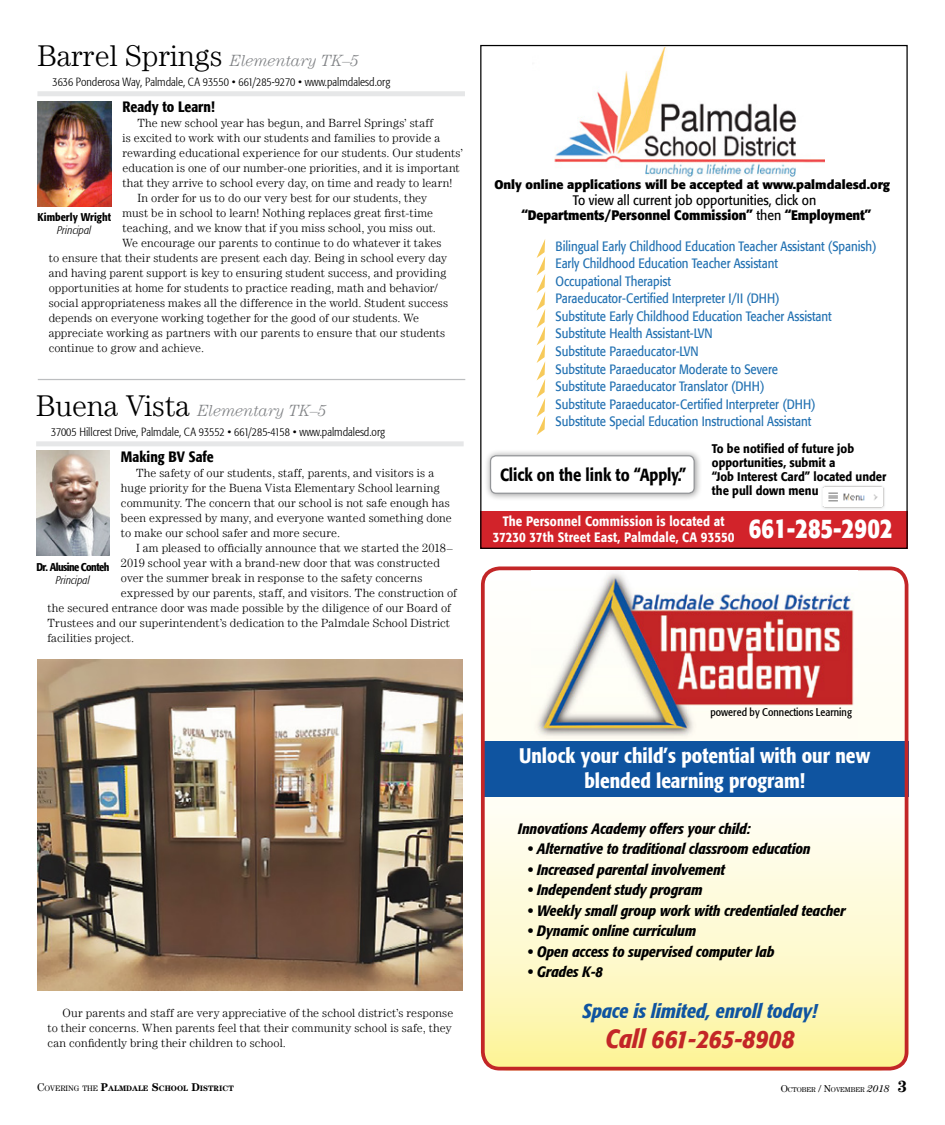
<style>
.page{position:relative;width:945px;height:1125px;background:#fff}
.page>*{position:absolute;margin:0;border:0;box-sizing:border-box;transform-origin:0 0}
.t1{font:700 27.12px "Formata";color:#fff;scale:.8 1}
.t2{font:italic 500 condensed 26.25px "Formata";letter-spacing:.005em;color:#c32627}
.t3{font:500 condensed 21px/25.2px "Formata";color:#fff;text-align:center}
.t4{font:italic 500 condensed 20px "Formata";color:#0f54a0}
.t5{font:500 17.5px "Formata";letter-spacing:-.005em;color:#000;scale:.85 1}
.t6{font:italic 300 16.25px "Century LT";letter-spacing:-.005em;color:#808285}
.t7{font:italic 500 condensed 15px "Formata";color:#000}
.t8{font:500 condensed 15px "Formata";color:#000}
.t9{font:700 13.75px/15.5px "Formata";letter-spacing:-.005em;color:#000;text-align:center;scale:.9 1}
.t10{font:500 13.62px/15.6px "Formata";letter-spacing:.015em;color:#fff;text-align:center;scale:.85 1}
.t11{font:13.5px/17.6px "Formata";letter-spacing:-.005em;color:#2271b2;scale:.85 1}
.t12{font:500 12.5px/14.2px "Formata";color:#000;scale:.9 1}
.t13{font:700 12.5px "Formata";color:#000}
.t14{font:300 11.88px/15px "Century LT";letter-spacing:.01em;color:#000}
.t15{font:300 condensed 11.88px "Formata";color:#000}
.t16{font:condensed 11.25px "Formata";color:#000}
.t17{font:italic 300 condensed 11.25px "Formata";letter-spacing:.005em;color:#000}
.t18{font:500 condensed 11.25px "Formata";letter-spacing:-.035em;color:#000}
.t19{font:500 condensed 11.25px "Formata";color:#000}
.t20{font:700 7.88px "Century LT";color:#000}
.t21{font:7px "Century LT";color:#000}
.s1{font-style:normal;font-size:30px;color:#000}
.s2{font-weight:400}
.s3{font-weight:400;font-size:11.25px}
.s4{font-size:11.25px}
.s5{font-size:10px}
.s6{font-style:italic;font-size:10px}
.s7{font-weight:700;font-size:16.25px}
</style>
<div class="page">
<div style="left:37px;top:91px;width:428px;height:5px;background:#e6e7e8"></div>
<img style="left:37px;top:101px;width:74px;height:105px">
<div style="left:36px;top:441px;width:428px;height:5px;background:#e6e7e8"></div>
<img style="left:36px;top:451px;width:74px;height:105px">
<img style="left:38px;top:660px;width:425px;height:331px">
<hr style="left:38px;top:379px;width:427px;height:1px;background:#bcbec0">
<svg style="left:481px;top:566px;width:427px;height:500px"></svg>
<div style="left:481px;top:741px;width:427px;height:56px;background:#0f54a0"></div>
<div style="left:481px;top:567px;width:427px;height:504px;border:4px solid #c32627;border-radius:17px"></div>
<img style="left:532px;top:571px;width:325px;height:168px">
<div style="left:484px;top:449px;width:219px;height:52px;background:#000;opacity:.4"></div>
<div style="left:491px;top:456px;width:203px;height:37px;background:#fff;border-radius:6px"></div>
<div style="left:490px;top:455px;width:205px;height:39px;border:1px solid #939598;border-radius:6px"></div>
<div style="left:480px;top:512px;width:428px;height:37px;background:#d2232a"></div>
<img style="left:554px;top:48px;width:270px;height:129px">
<img style="left:822px;top:485px;width:63px;height:24px">
<svg style="left:537px;top:239px;width:8px;height:196px"></svg>
<h3 class="t6" style="left:37px;top:51px;width:323px"><span class="s1">Barrel Springs</span> Elementary TK–5</h3>
<p class="t15" style="left:52px;top:75px;width:340px">3636 Ponderosa Way, Palmdale, CA 93550 • 661/285-9270 • www.palmdalesd.org</p>
<p class="t8" style="left:122px;top:97px;width:94px">Ready to Learn!</p>
<p class="t14" style="left:137px;top:115px;width:297px">The new school year has begun, and Barrel Springs’ staff</p>
<p class="t14" style="left:122px;top:130px;width:319px">is excited to work with our students and families to provide a</p>
<p class="t14" style="left:122px;top:145px;width:342px">rewarding educational experience for our students. Our students’</p>
<p class="t14" style="left:122px;top:160px;width:339px">education is one of our number-one priorities, and it is important</p>
<p class="t14" style="left:122px;top:175px;width:331px">that they arrive to school every day, on time and ready to learn!</p>
<p class="t14" style="left:137px;top:190px;width:291px">In order for us to do our very best for our students, they</p>
<p class="t14" style="left:122px;top:205px;width:312px">must be in school to learn! Nothing replaces great first-time</p>
<p class="t14" style="left:122px;top:220px;width:315px">teaching, and we know that if you miss school, you miss out.</p>
<p class="t14" style="left:122px;top:235px;width:321px">We encourage our parents to continue to do whatever it takes</p>
<p class="t14" style="left:49px;top:250px;width:400px">to ensure that their students are present each day. Being in school every day</p>
<p class="t14" style="left:49px;top:265px;width:399px">and having parent support is key to ensuring student success, and providing</p>
<p class="t14" style="left:49px;top:280px;width:390px">opportunities at home for students to practice reading, math and behavior/</p>
<p class="t14" style="left:49px;top:295px;width:401px">social appropriateness makes all the difference in the world. Student success</p>
<p class="t14" style="left:49px;top:310px;width:372px">depends on everyone working together for the good of our students. We</p>
<p class="t14" style="left:49px;top:325px;width:398px">appreciate working as partners with our parents to ensure that our students</p>
<p class="t14" style="left:49px;top:340px;width:157px">continue to grow and achieve.</p>
<p class="t19" style="left:38px;top:211px;width:75px">Kimberly Wright</p>
<p class="t17" style="left:57px;top:224px;width:36px">Principal</p>
<h3 class="t6" style="left:36px;top:401px;width:292px"><span class="s1">Buena Vista</span> Elementary TK–5</h3>
<p class="t15" style="left:51px;top:425px;width:336px">37005 Hillcrest Drive, Palmdale, CA 93552 • 661/285-4158 • www.palmdalesd.org</p>
<p class="t8" style="left:121px;top:448px;width:94px">Making BV Safe</p>
<p class="t14" style="left:121px;top:465px;width:332px;text-indent:15px">The safety of our students, staff, parents, and visitors is a huge priority for the Buena Vista Elementary School learning community. The concern that our school is not safe enough has been expressed by many, and everyone wanted something done to make our school safer and more secure.</p>
<p class="t14" style="left:136px;top:540px;width:318px">I am pleased to officially announce that we started the 2018–</p>
<p class="t14" style="left:121px;top:555px;width:321px">2019 school year with a brand-new door that was constructed</p>
<p class="t14" style="left:121px;top:570px;width:303px">over the summer break in response to the safety concerns</p>
<p class="t14" style="left:121px;top:585px;width:338px">expressed by our parents, staff, and visitors. The construction of</p>
<p class="t14" style="left:47px;top:600px;width:405px">the secured entrance door was made possible by the diligence of our Board of</p>
<p class="t14" style="left:47px;top:615px;width:404px">Trustees and our superintendent’s dedication to the Palmdale School District</p>
<p class="t14" style="left:47px;top:630px;width:88px">facilities project.</p>
<p class="t18" style="left:36px;top:560px;width:74px">Dr. Alusine Conteh</p>
<p class="t17" style="left:56px;top:573px;width:36px">Principal</p>
<p class="t14" style="left:47px;top:1005px;width:407px;text-indent:15px">Our parents and staff are very appreciative of the school district’s response to their concerns. When parents feel that their community school is safe, they can confidently bring their children to school.</p>
<p class="t13" style="left:494px;top:177px;width:397px">Only online applications will be accepted at www.palmdalesd.org</p>
<p class="t9" style="left:522px;top:192px;width:390px"><span class="s2">To view all current job opportunities, click on </span>“Departments/Personnel Commission” <span class="s2">then</span> “Employment”</p>
<p class="t11" style="left:556px;top:237px;width:379px">Bilingual Early Childhood Education Teacher Assistant (Spanish)<br>Early Childhood Education Teacher Assistant<br>Occupational Therapist<br>Paraeducator-Certified Interpreter I/II (DHH)<br>Substitute Early Childhood Education Teacher Assistant Substitute Health Assistant-LVN<br>Substitute Paraeducator-LVN<br>Substitute Paraeducator Moderate to Severe<br>Substitute Paraeducator Translator (DHH)<br>Substitute Paraeducator-Certified Interpreter (DHH)<br>Substitute Special Education Instructional Assistant</p>
<p class="t12" style="left:712px;top:441px;width:195px">To be notified of future job opportunities, submit a<br>“Job Interest Card” located under the pull down menu</p>
<h3 class="t5" style="left:500px;top:464px;width:221px">Click on the link to “Apply.”</h3>
<p class="t10" style="left:493px;top:514px;width:286px">The Personnel Commission is located at<br>37230 37th Street East, Palmdale, CA 93550</p>
<h1 class="t1" style="left:749px;top:512px;width:181px">661-285-2902</h1>
<p class="t16" style="left:710px;top:705px;width:143px">powered by Connections Learning</p>
<h3 class="t3" style="left:519px;top:743px;width:352px">Unlock your child’s potential with our new blended learning program!</h3>
<p class="t7" style="left:518px;top:820px;width:234px">Innovations Academy offers your child:</p>
<p class="t7" style="left:528px;top:840px;width:284px">• Alternative to traditional classroom education</p>
<p class="t7" style="left:528px;top:861px;width:199px">• Increased parental involvement</p>
<p class="t7" style="left:528px;top:881px;width:176px">• Independent study program</p>
<p class="t7" style="left:528px;top:902px;width:319px">• Weekly small group work with credentialed teacher</p>
<p class="t7" style="left:528px;top:922px;width:170px">• Dynamic online curriculum</p>
<p class="t7" style="left:528px;top:943px;width:248px">• Open access to supervised computer lab</p>
<p class="t7" style="left:528px;top:963px;width:76px">• Grades K-8</p>
<h3 class="t4" style="left:582px;top:999px;width:236px">Space is limited, enroll today!</h3>
<h2 class="t2" style="left:605px;top:1023px;width:191px">Call 661-265-8908</h2>
<p class="t20" style="left:37px;top:1083px;width:198px"><span class="s3">C</span><span class="s2">OVERING THE</span> <span class="s4">P</span>ALMDALE <span class="s4">S</span>CHOOL <span class="s4">D</span>ISTRICT</p>
<p class="t21" style="left:781px;top:1085px;width:128px"><span class="s5">O</span>CTOBER <span class="s5">/ N</span>OVEMBER <span class="s6">2018</span> <span class="s7">3</span></p>
</div>
